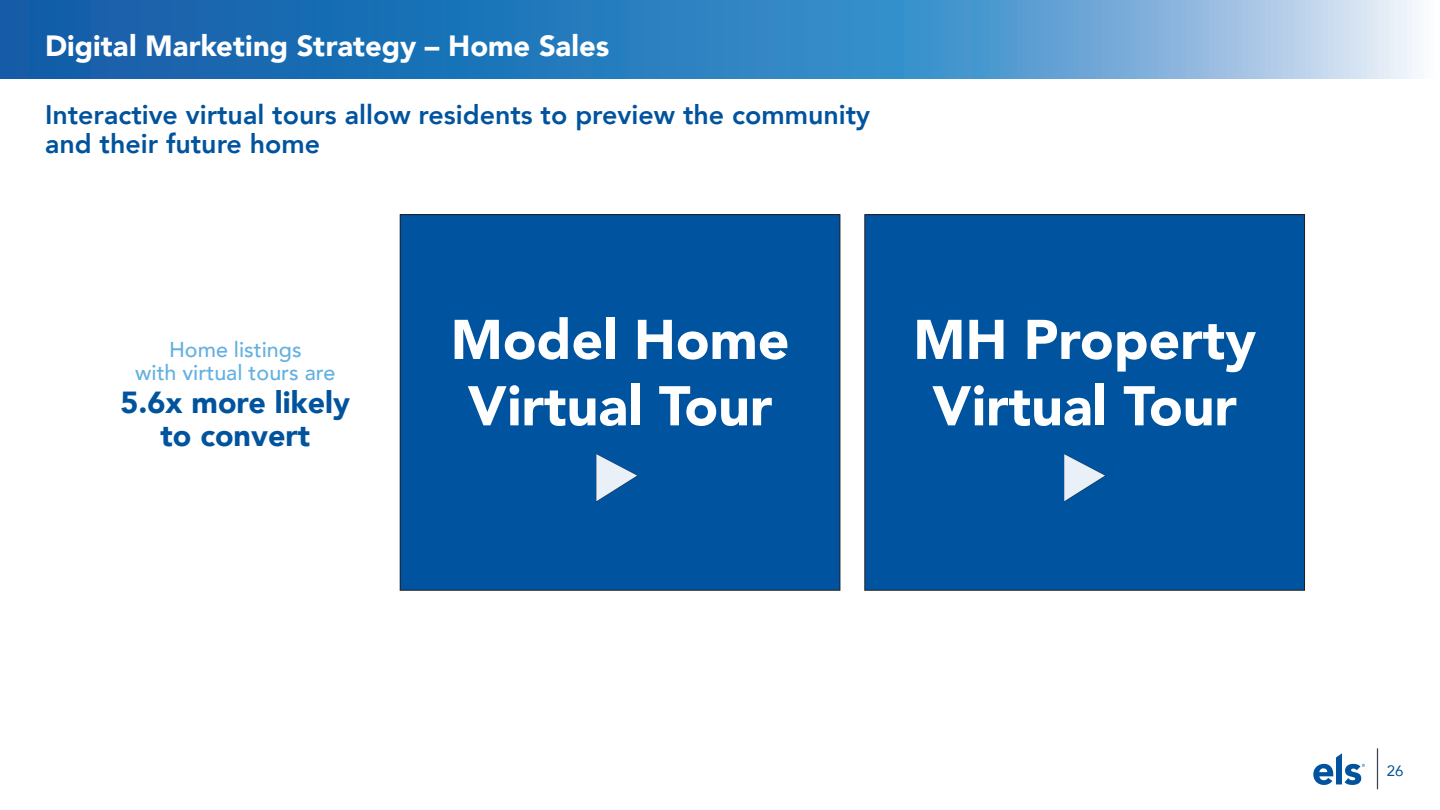
<style>
.page{position:relative;width:1440px;height:810px;background:#fff}
.page>*{position:absolute;margin:0;border:0;box-sizing:border-box;transform-origin:0 0}
.t1{font:900 55.25px "Avenir";color:#fff}
.t2{font:900 30.5px/32.9px "Avenir";color:#01539e;text-align:center}
.t3{font:900 29.25px "Avenir";color:#fff}
.Subhead{font:800 26.75px/29.2px "Avenir";color:#01539e}
.t4{font:500 21.5px/23.6px "Avenir";color:#64b0e1;text-align:center}
.t5{font:15px "Avenir";color:#01539e}
</style>
<div class="page">
<svg style="left:0;top:0;width:1418px;height:79px;background:#478cc6"></svg>
<hr style="left:1377px;top:748px;width:1px;height:41px;background:#3b4050">
<svg style="left:1313px;top:753px;width:52px;height:32px"></svg>
<div style="left:400px;top:215px;width:440px;height:375px;background:#00539f"></div>
<svg style="left:596px;top:454px;width:41px;height:47px"></svg>
<div style="left:865px;top:215px;width:440px;height:375px;background:#00539f"></div>
<svg style="left:1064px;top:454px;width:41px;height:47px"></svg>
<p class="t3" style="left:45px;top:21px;width:566px">Digital Marketing Strategy – Home Sales</p>
<p class="Subhead" style="left:45px;top:100px;width:827px">Interactive virtual tours allow residents to preview the community and their future home</p>
<p class="t4" style="left:135px;top:336px;width:202px">Home listings<br>with virtual tours are</p>
<p class="t2" style="left:121px;top:385px;width:231px">5.6x more likely to convert</p>
<p class="t1" style="left:451px;top:292px;width:340px">Model Home</p>
<p class="t1" style="left:468px;top:359px;width:306px">Virtual Tour</p>
<p class="t1" style="left:913px;top:292px;width:344px">MH Property</p>
<p class="t1" style="left:932px;top:359px;width:306px">Virtual Tour</p>
<p class="t5" style="left:1387px;top:759px;width:18px">26</p>
</div>
